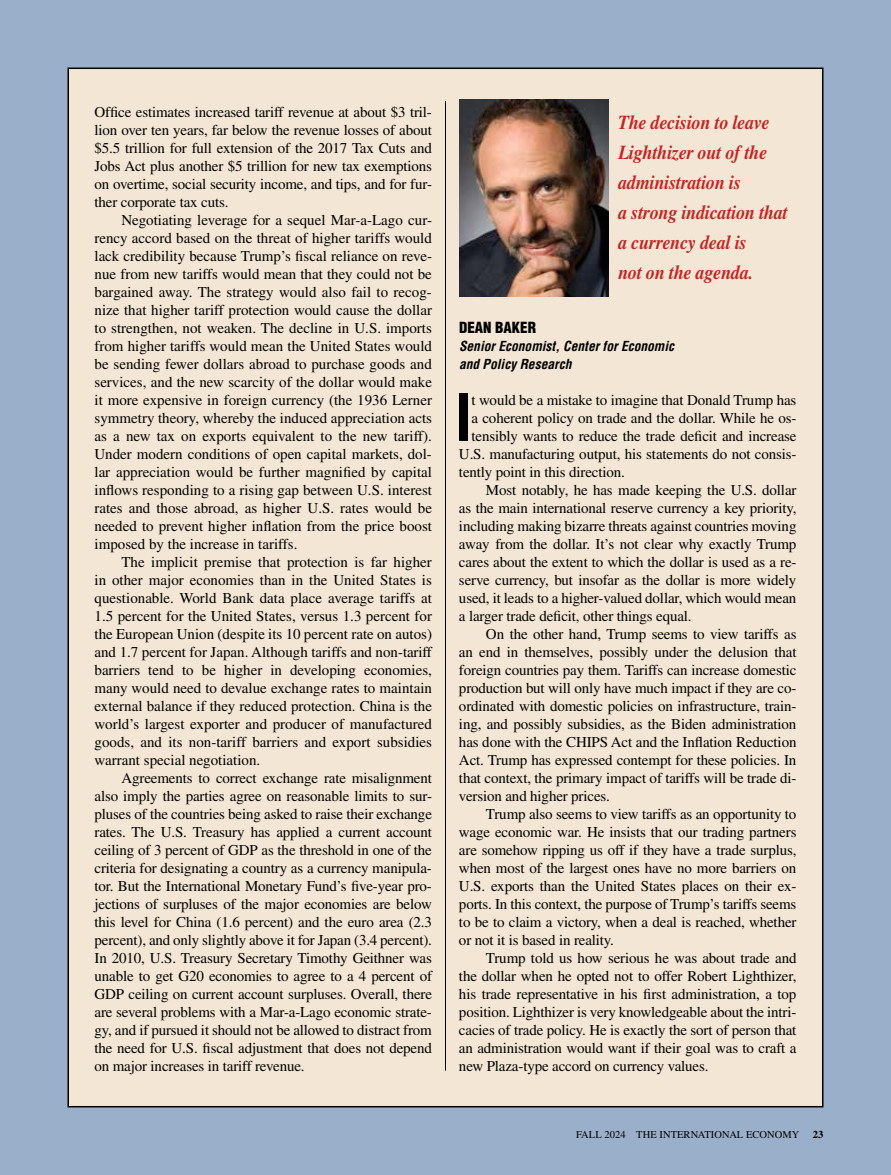
<style>
.page{position:relative;width:891px;height:1175px;background:#fff}
.page>*{position:absolute;margin:0;border:0;box-sizing:border-box;transform-origin:0 0}
.t1{font:700 condensed 63px "Helvetica LT Std";color:#000}
.t2{font:italic 700 19.8px/30px "Times LT Std";letter-spacing:-.01em;color:#c12624;scale:.91 1}
.t3{font:15px/18px "Times LT Std";letter-spacing:-.01em;color:#000;text-align:justify}
.t4{font:900 condensed 15px "Helvetica LT Std";color:#000}
.t5{font:italic 700 condensed 13.5px/18px "Helvetica LT Std";color:#000}
.t6{font:10.5px "Times LT Std";letter-spacing:.005em;color:#000}
.t7{font:700 10.5px "Times LT Std";color:#000}
</style>
<div class="page">
<div style="left:0;top:0;width:891px;height:1174px;background:#9aafca"></div>
<div style="left:68px;top:68px;width:755px;height:1038px;background:#f4e6d5"></div>
<img style="left:459px;top:100px;width:150px;height:197px">
<hr style="left:445px;top:101px;width:1px;height:969px;background:#000">
<p class="t3" style="left:94px;top:103px;width:339px">Office estimates increased tariff revenue at about $3 tril&shy;lion over ten years, far below the revenue losses of about $5.5 trillion for full extension of the 2017 Tax Cuts and Jobs Act plus another $5 trillion for new tax exemptions on overtime, social security income, and tips, and for fur&shy;ther corporate tax cuts.</p>
<p class="t3" style="left:94px;top:211px;width:339px;text-indent:27px">Negotiating leverage for a sequel Mar-a-Lago cur&shy;rency accord based on the threat of higher tariffs would lack credibility because Trump’s fiscal reliance on reve&shy;nue from new tariffs would mean that they could not be bargained away. The strategy would also fail to recog&shy;nize that higher tariff protection would cause the dollar to strengthen, not weaken. The decline in U.S. imports from higher tariffs would mean the United States would be sending fewer dollars abroad to purchase goods and services, and the new scarcity of the dollar would make it more expensive in foreign currency (the 1936 Lerner symmetry theory, whereby the induced appreciation acts as a new tax on exports equivalent to the new tariff).<br>Under modern conditions of open capital markets, dol&shy;lar appreciation would be further magnified by capital inflows responding to a rising gap between U.S. interest rates and those abroad, as higher U.S. rates would be needed to prevent higher inflation from the price boost imposed by the increase in tariffs.</p>
<p class="t3" style="left:94px;top:553px;width:339px;text-indent:27px">The implicit premise that protection is far higher in other major economies than in the United States is questionable. World Bank data place average tariffs at 1.5 percent for the United States, versus 1.3 percent for the European Union (despite its 10 percent rate on autos) and 1.7 percent for Japan. Although tariffs and non-tariff barriers tend to be higher in developing economies, many would need to devalue exchange rates to maintain external balance if they reduced protection. China is the world’s largest exporter and producer of manufactured goods, and its non-tariff barriers and export subsidies warrant special negotiation.</p>
<p class="t3" style="left:94px;top:769px;width:339px;text-indent:27px">Agreements to correct exchange rate misalignment also imply the parties agree on reasonable limits to sur&shy;pluses of the countries being asked to raise their exchange rates. The U.S. Treasury has applied a current account ceiling of 3 percent of GDP as the threshold in one of the criteria for designating a country as a currency manipula&shy;tor. But the International Monetary Fund’s five-year pro&shy;jections of surpluses of the major economies are below this level for China (1.6 percent) and the euro area (2.3 percent), and only slightly above it for Japan (3.4 percent).<br>In 2010, U.S. Treasury Secretary Timothy Geithner was unable to get G20 economies to agree to a 4 percent of GDP ceiling on current account surpluses. Overall, there are several problems with a Mar-a-Lago economic strate&shy;gy, and if pursued it should not be allowed to distract from the need for U.S. fiscal adjustment that does not depend on major increases in tariff revenue.</p>
<h2 class="t2" style="left:618px;top:107px;width:188px">The decision to leave<br>Lighthizer out of the administration is<br>a strong indication that a currency deal is<br>not on the agenda.</h2>
<p class="t4" style="left:459px;top:318px;width:79px">DEAN BAKER</p>
<p class="t5" style="left:459px;top:337px;width:217px">Senior Economist, Center for Economic and Policy Research</p>
<h1 class="t1" style="left:455px;top:378px;width:19px">I</h1>
<p class="t3" style="left:472px;top:391px;width:326px">t would be a mistake to imagine that Donald Trump has</p>
<p class="t3" style="left:472px;top:409px;width:326px">a coherent policy on trade and the dollar. While he os-</p>
<p class="t3" style="left:472px;top:427px;width:327px">tensibly wants to reduce the trade deficit and increase</p>
<p class="t3" style="left:459px;top:445px;width:339px">U.S. manufacturing output, his statements do not consis-</p>
<p class="t3" style="left:459px;top:463px;width:167px">tently point in this direction.</p>
<p class="t3" style="left:486px;top:481px;width:312px">Most notably, he has made keeping the U.S. dollar</p>
<p class="t3" style="left:459px;top:499px;width:339px">as the main international reserve currency a key priority,</p>
<p class="t3" style="left:459px;top:517px;width:339px">including making bizarre threats against countries moving</p>
<p class="t3" style="left:459px;top:535px;width:339px">away from the dollar. It’s not clear why exactly Trump</p>
<p class="t3" style="left:459px;top:553px;width:339px">cares about the extent to which the dollar is used as a re-</p>
<p class="t3" style="left:459px;top:571px;width:339px">serve currency, but insofar as the dollar is more widely</p>
<p class="t3" style="left:459px;top:589px;width:339px">used, it leads to a higher-valued dollar, which would mean</p>
<p class="t3" style="left:459px;top:607px;width:234px">a larger trade deficit, other things equal.</p>
<p class="t3" style="left:486px;top:625px;width:312px">On the other hand, Trump seems to view tariffs as</p>
<p class="t3" style="left:459px;top:643px;width:339px">an end in themselves, possibly under the delusion that</p>
<p class="t3" style="left:459px;top:661px;width:339px">foreign countries pay them. Tariffs can increase domestic</p>
<p class="t3" style="left:459px;top:679px;width:339px">production but will only have much impact if they are co-</p>
<p class="t3" style="left:459px;top:697px;width:339px">ordinated with domestic policies on infrastructure, train-</p>
<p class="t3" style="left:459px;top:715px;width:339px">ing, and possibly subsidies, as the Biden administration</p>
<p class="t3" style="left:459px;top:733px;width:339px">has done with the CHIPS Act and the Inflation Reduction</p>
<p class="t3" style="left:459px;top:751px;width:339px">Act. Trump has expressed contempt for these policies. In</p>
<p class="t3" style="left:459px;top:769px;width:339px">that context, the primary impact of tariffs will be trade di-</p>
<p class="t3" style="left:459px;top:787px;width:152px">version and higher prices.</p>
<p class="t3" style="left:486px;top:805px;width:312px">Trump also seems to view tariffs as an opportunity to</p>
<p class="t3" style="left:459px;top:823px;width:339px">wage economic war. He insists that our trading partners</p>
<p class="t3" style="left:459px;top:841px;width:339px">are somehow ripping us off if they have a trade surplus,</p>
<p class="t3" style="left:459px;top:859px;width:339px">when most of the largest ones have no more barriers on</p>
<p class="t3" style="left:459px;top:877px;width:339px">U.S. exports than the United States places on their ex-</p>
<p class="t3" style="left:459px;top:895px;width:339px">ports. In this context, the purpose of Trump’s tariffs seems</p>
<p class="t3" style="left:459px;top:913px;width:339px">to be to claim a victory, when a deal is reached, whether</p>
<p class="t3" style="left:459px;top:931px;width:157px">or not it is based in reality.</p>
<p class="t3" style="left:486px;top:949px;width:312px">Trump told us how serious he was about trade and</p>
<p class="t3" style="left:459px;top:967px;width:339px">the dollar when he opted not to offer Robert Lighthizer,</p>
<p class="t3" style="left:459px;top:985px;width:339px">his trade representative in his first administration, a top</p>
<p class="t3" style="left:459px;top:1003px;width:339px">position. Lighthizer is very knowledgeable about the intri-</p>
<p class="t3" style="left:459px;top:1021px;width:339px">cacies of trade policy. He is exactly the sort of person that</p>
<p class="t3" style="left:459px;top:1039px;width:339px">an administration would want if their goal was to craft a</p>
<p class="t3" style="left:459px;top:1057px;width:251px">new Plaza-type accord on currency values.</p>
<p class="t6" style="left:576px;top:1128px;width:225px">FALL 2024 THE INTERNATIONAL ECONOMY</p>
<p class="t7" style="left:813px;top:1128px;width:12px">23</p>
</div>
